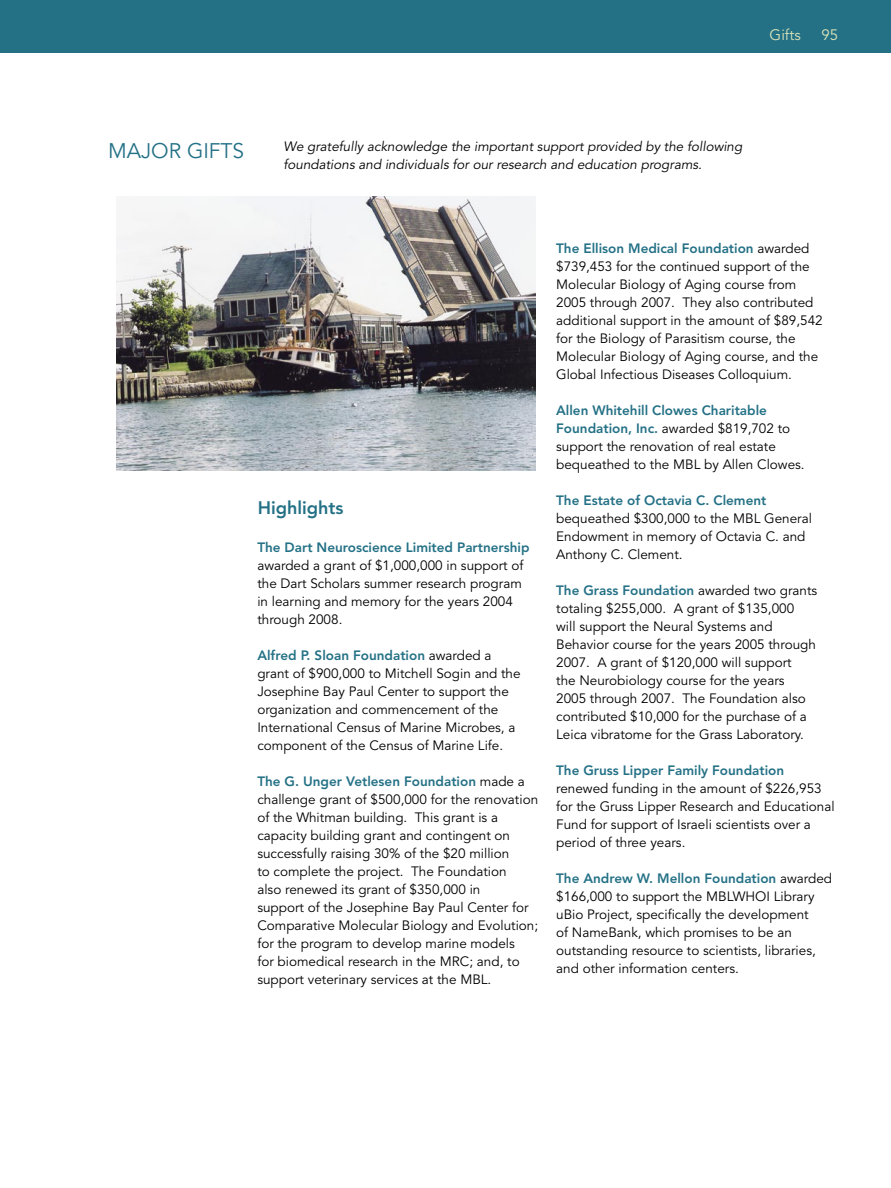
<style>
.page{position:relative;width:891px;height:1188px;background:#fff}
.page>*{position:absolute;margin:0;border:0;box-sizing:border-box;transform-origin:0 0}
.t1{font:21px "Avenir";color:#247186}
.t2{font:800 18px "Avenir";color:#247186}
.t3{font:15px "Avenir";color:#dae4b9}
.t4{font:13.5px/18px "Avenir";color:#000}
.t5{font:italic 13.5px/18px "Avenir";color:#000}
.s1{font-weight:800;color:#247186}
</style>
<div class="page">
<div style="left:0;top:0;width:891px;height:52px;background:#247186"></div>
<img style="left:117px;top:196px;width:419px;height:275px">
<p class="t3" style="left:770px;top:26px;width:33px">Gifts</p>
<p class="t3" style="left:822px;top:26px;width:18px">95</p>
<p class="t1" style="left:108px;top:138px;width:138px">MAJOR GIFTS</p>
<p class="t5" style="left:284px;top:138px;width:460px">We gratefully acknowledge the important support provided by the following foundations and individuals for our research and education programs.</p>
<p class="t2" style="left:258px;top:498px;width:87px">Highlights</p>
<p class="t4" style="left:257px;top:538px;width:274px"><span class="s1">The Dart Neuroscience Limited Partnership </span>awarded a grant of $1,000,000 in support of the Dart Scholars summer research program in learning and memory for the years 2004 through 2008.</p>
<p class="t4" style="left:257px;top:646px;width:265px"><span class="s1">Alfred P. Sloan Foundation</span> awarded a grant of $900,000 to Mitchell Sogin and the Josephine Bay Paul Center to support the organization and commencement of the International Census of Marine Microbes, a component of the Census of Marine Life.</p>
<p class="t4" style="left:257px;top:772px;width:282px"><span class="s1">The G. Unger Vetlesen Foundation</span> made a challenge grant of $500,000 for the renovation of the Whitman building. This grant is a capacity building grant and contingent on successfully raising 30% of the $20 million<br>to complete the project. The Foundation<br>also renewed its grant of $350,000 in<br>support of the Josephine Bay Paul Center for Comparative Molecular Biology and Evolution; for the program to develop marine models<br>for biomedical research in the MRC; and, to support veterinary services at the MBL.</p>
<p class="t4" style="left:556px;top:240px;width:268px"><span class="s1">The Ellison Medical Foundation</span> awarded $739,453 for the continued support of the Molecular Biology of Aging course from 2005 through 2007. They also contributed additional support in the amount of $89,542 for the Biology of Parasitism course, the Molecular Biology of Aging course, and the Global Infectious Diseases Colloquium.</p>
<p class="t4" style="left:556px;top:402px;width:250px"><span class="s1">Allen Whitehill Clowes Charitable Foundation, Inc.</span> awarded $819,702 to support the renovation of real estate bequeathed to the MBL by Allen Clowes.</p>
<p class="t4" style="left:556px;top:492px;width:257px"><span class="s1">The Estate of Octavia C. Clement </span>bequeathed $300,000 to the MBL General<br>Endowment in memory of Octavia C. and<br>Anthony C. Clement.</p>
<p class="t4" style="left:556px;top:582px;width:263px"><span class="s1">The Grass Foundation</span> awarded two grants totaling $255,000. A grant of $135,000<br>will support the Neural Systems and Behavior course for the years 2005 through 2007. A grant of $120,000 will support<br>the Neurobiology course for the years 2005 through 2007. The Foundation also contributed $10,000 for the purchase of a Leica vibratome for the Grass Laboratory.</p>
<p class="t4" style="left:556px;top:762px;width:280px"><span class="s1">The Gruss Lipper Family Foundation </span>renewed funding in the amount of $226,953 for the Gruss Lipper Research and Educational Fund for support of Israeli scientists over a period of three years.</p>
<p class="t4" style="left:556px;top:870px;width:277px"><span class="s1">The Andrew W. Mellon Foundation</span> awarded $166,000 to support the MBLWHOI Library uBio Project, specifically the development<br>of NameBank, which promises to be an outstanding resource to scientists, libraries, and other information centers.</p>
</div>
